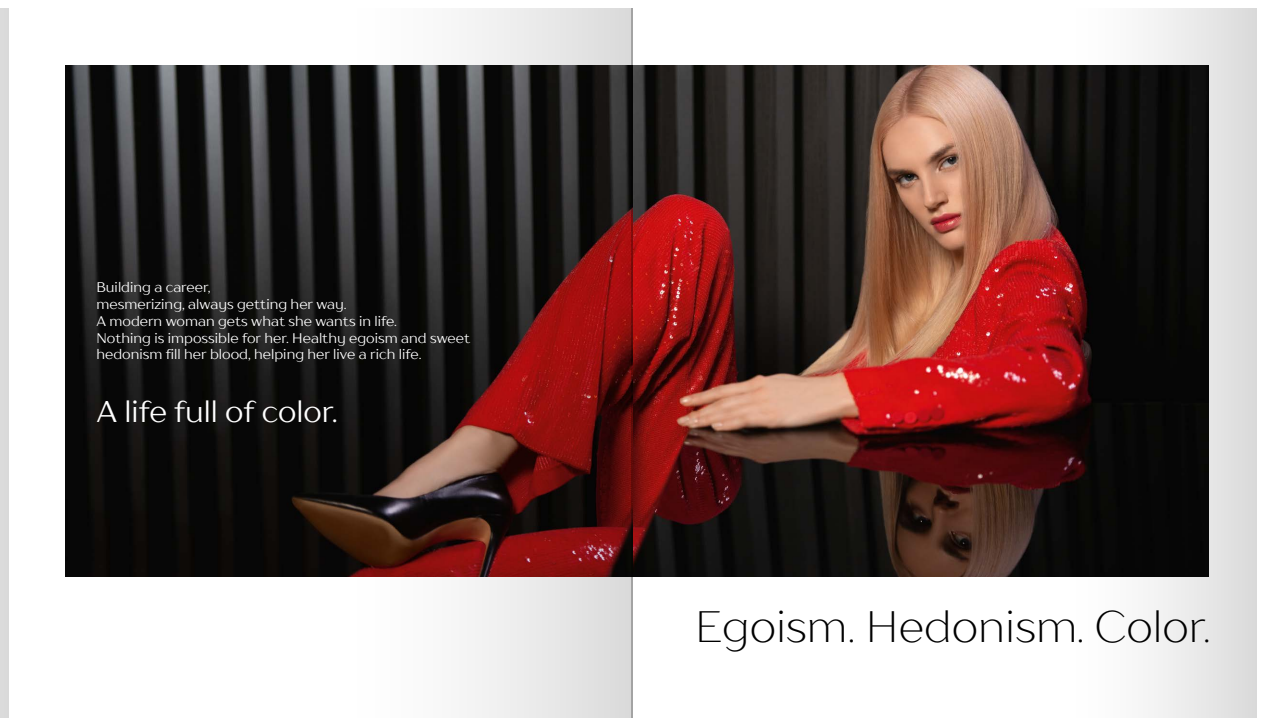
<style>
.page{position:relative;width:1265px;height:726px;background:#fff}
.page>*{position:absolute;margin:0;border:0;box-sizing:border-box;transform-origin:0 0}
.t1{font:300 44px "TT Drugs";color:#000}
.t2{font:30px "TT Drugs";color:#fff}
.t3{font:14px/16.8px "TT Drugs";color:#fff}
</style>
<div class="page">
<div style="left:0;top:9px;width:8px;height:708px;background:#dadada"></div>
<img style="left:65px;top:66px;width:999px;height:510px">
<svg style="left:340px;top:9px;width:291px;height:708px"></svg>
<svg style="left:1064px;top:9px;width:192px;height:708px"></svg>
<hr style="left:631px;top:9px;width:1px;height:708px;background:#000">
<p class="t3" style="left:96px;top:279px;width:375px">Building a career,<br>mesmerizing, always getting her way.<br>A modern woman gets what she wants in life.<br>Nothing is impossible for her. Healthy egoism and sweet hedonism fill her blood, helping her live a rich life.</p>
<h2 class="t2" style="left:96px;top:392px;width:243px">A life full of color.</h2>
<h1 class="t1" style="left:694px;top:598px;width:517px">Egoism. Hedonism. Color.</h1>
</div>
